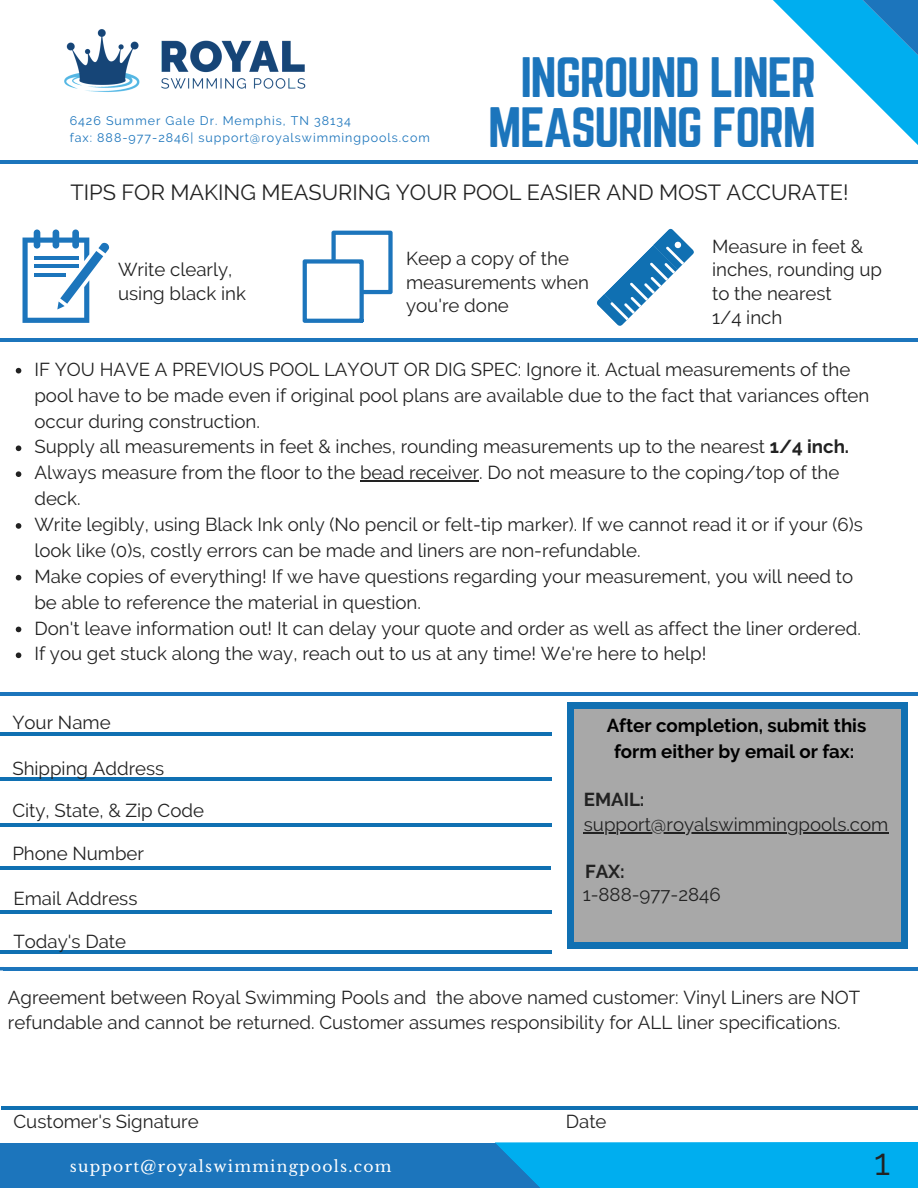
<style>
.page{position:relative;width:918px;height:1188px;background:#fff}
.page>*{position:absolute;margin:0;border:0;box-sizing:border-box;transform-origin:0 0}
.t1{font:49.8px/49.5px "Norwester";letter-spacing:-.03em;color:#1c75bc;text-align:right}
.t2{font:37.35px "Raleway";color:#222}
.t3{font:21.75px "Raleway";color:#222}
.t4{font:18.75px/25.8px "Raleway";color:#222}
.t5{font:700 18.75px/25.8px "Raleway";color:#000;text-align:center}
.t6{font:700 18.75px "Raleway";color:#222}
.t7{font:15.6px "Libre Baskerville";letter-spacing:.08em;color:#fff}
.t8{font:12.45px/16.8px "Raleway";letter-spacing:.08em;color:#1c75bc}
.s1{font-weight:700}
</style>
<div class="page">
<div style="left:0;top:1143px;width:745px;height:45px;background:#1c75bc"></div>
<svg style="left:495px;top:823px;width:423px;height:365px"></svg>
<svg style="left:714px;top:0;width:204px;height:164px"></svg>
<hr style="left:0;top:160px;width:918px;height:3px;background:#1c75bc">
<hr style="left:0;top:339px;width:918px;height:3px;background:#1c75bc">
<hr style="left:0;top:692px;width:918px;height:3px;background:#1c75bc">
<svg style="left:23px;top:230px;width:86px;height:93px"></svg>
<svg style="left:303px;top:231px;width:90px;height:92px"></svg>
<svg style="left:597px;top:228px;width:97px;height:98px"></svg>
<svg style="left:16px;top:368px;width:5px;height:6px"></svg>
<svg style="left:16px;top:446px;width:5px;height:5px"></svg>
<svg style="left:16px;top:471px;width:5px;height:6px"></svg>
<svg style="left:360px;top:480px;width:119px;height:2px"></svg>
<svg style="left:16px;top:523px;width:5px;height:6px"></svg>
<svg style="left:16px;top:575px;width:5px;height:5px"></svg>
<svg style="left:16px;top:627px;width:5px;height:5px"></svg>
<svg style="left:16px;top:652px;width:5px;height:6px"></svg>
<hr style="left:0;top:732px;width:552px;height:4px;background:#1070b2">
<hr style="left:0;top:777px;width:552px;height:4px;background:#1070b2">
<hr style="left:0;top:824px;width:552px;height:3px;background:#1070b2">
<hr style="left:0;top:866px;width:551px;height:4px;background:#1070b2">
<hr style="left:0;top:910px;width:552px;height:4px;background:#1070b2">
<hr style="left:0;top:951px;width:552px;height:3px;background:#1070b2">
<hr style="left:1px;top:1106px;width:515px;height:3px;background:#1070b2">
<hr style="left:422px;top:1106px;width:496px;height:3px;background:#1070b2">
<hr style="left:3px;top:967px;width:915px;height:3px;background:#1c75bc">
<svg style="left:917px;top:955px;width:1px;height:27px"></svg>
<svg style="left:0;top:967px;width:4px;height:4px"></svg>
<div style="left:572px;top:706px;width:330px;height:239px;background:#a8a8a8"></div>
<div style="left:901px;top:943px;width:7px;height:6px;background:#1070b2"></div>
<div style="left:567px;top:709px;width:7px;height:234px;background:#1070b2"></div>
<div style="left:567px;top:943px;width:7px;height:6px;background:#1070b2"></div>
<div style="left:901px;top:709px;width:7px;height:234px;background:#1070b2"></div>
<div style="left:574px;top:943px;width:327px;height:6px;background:#1070b2"></div>
<div style="left:901px;top:702px;width:7px;height:7px;background:#1070b2"></div>
<div style="left:567px;top:702px;width:7px;height:7px;background:#1070b2"></div>
<div style="left:574px;top:702px;width:327px;height:7px;background:#1070b2"></div>
<svg style="left:584px;top:832px;width:304px;height:2px"></svg>
<img style="left:64px;top:29px;width:242px;height:63px">
<p class="t8" style="left:70px;top:112px;width:362px">6426 Summer Gale Dr. Memphis, TN 38134<br>fax: 888-977-2846| support@royalswimmingpools.com</p>
<h1 class="t1" style="left:488px;top:55px;width:329px">INGROUND LINER<br>MEASURING FORM</h1>
<p class="t3" style="left:71px;top:180px;width:780px">TIPS FOR MAKING MEASURING YOUR POOL EASIER AND MOST ACCURATE!</p>
<p class="t4" style="left:118px;top:258px;width:129px;line-height:23.7px">Write clearly, using black ink</p>
<p class="t4" style="left:406px;top:247px;width:184px;line-height:23.7px">Keep a copy of the measurements when you're done</p>
<p class="t4" style="left:712px;top:234px;width:172px;line-height:23.7px">Measure in feet &amp; inches, rounding up to the nearest<br>1/4 inch</p>
<p class="t4" style="left:34px;top:356px;width:837px">IF YOU HAVE A PREVIOUS POOL LAYOUT OR DIG SPEC: Ignore it. Actual measurements of the pool have to be made even if original pool plans are available due to the fact that variances often occur during construction.<br>Supply all measurements in feet &amp; inches, rounding measurements up to the nearest <span class="s1">1/4 inch.<br></span>Always measure from the floor to the bead receiver. Do not measure to the coping/top of the deck.<br>Write legibly, using Black Ink only (No pencil or felt-tip marker). If we cannot read it or if your (6)s look like (0)s, costly errors can be made and liners are non-refundable.<br>Make copies of everything! If we have questions regarding your measurement, you will need to be able to reference the material in question.<br>Don't leave information out! It can delay your quote and order as well as affect the liner ordered.<br>If you get stuck along the way, reach out to us at any time! We're here to help!</p>
<p class="t4" style="left:12px;top:709px;width:100px">Your Name</p>
<p class="t4" style="left:12px;top:756px;width:153px">Shipping Address</p>
<p class="t4" style="left:12px;top:797px;width:193px">City, State, &amp; Zip Code</p>
<p class="t4" style="left:12px;top:840px;width:133px">Phone Number</p>
<p class="t4" style="left:14px;top:885px;width:126px">Email Address</p>
<p class="t4" style="left:14px;top:929px;width:114px">Today's Date</p>
<p class="t5" style="left:607px;top:713px;width:261px">After completion, submit this form either by email or fax:</p>
<p class="t6" style="left:584px;top:788px;width:62px">EMAIL:</p>
<p class="t4" style="left:584px;top:812px;width:306px">support@royalswimmingpools.com</p>
<p class="t6" style="left:585px;top:860px;width:41px">FAX:</p>
<p class="t4" style="left:583px;top:882px;width:139px">1-888-977-2846</p>
<p class="t4" style="left:8px;top:984px;width:854px">Agreement between Royal Swimming Pools and the above named customer: Vinyl Liners are NOT refundable and cannot be returned. Customer assumes responsibility for ALL liner specifications.</p>
<p class="t4" style="left:14px;top:1109px;width:187px">Customer's Signature</p>
<p class="t4" style="left:566px;top:1109px;width:42px">Date</p>
<p class="t7" style="left:70px;top:1157px;width:323px">support@royalswimmingpools.com</p>
<h2 class="t2" style="left:874px;top:1139px;width:17px">1</h2>
</div>
